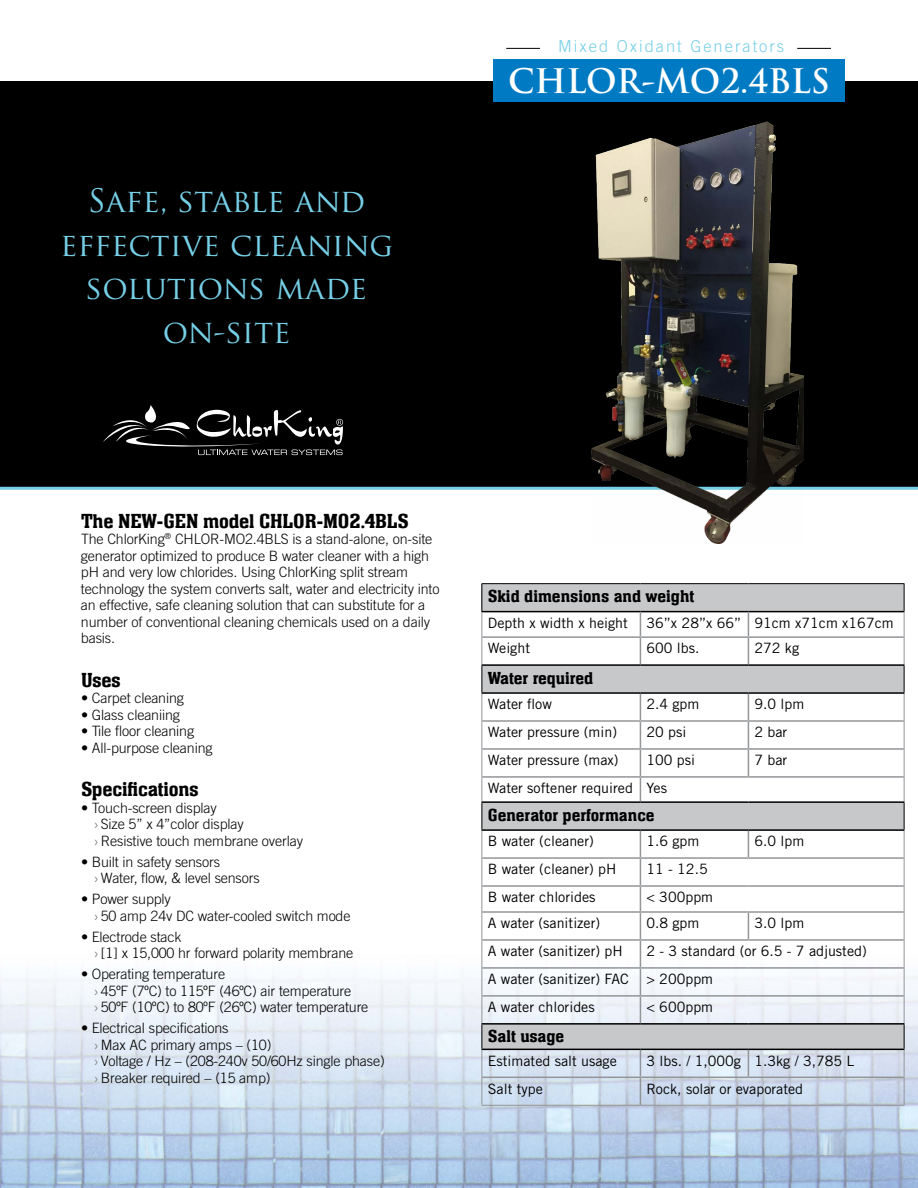
<style>
.page{position:relative;width:918px;height:1188px;background:#fff}
.page>*{position:absolute;margin:0;border:0;box-sizing:border-box;transform-origin:0 0}
.t1{font:700 33px "Trajan Pro";color:#fff}
.t2{font:31.5px/43.5px "Trajan Pro";color:#76cfe6;text-align:center}
.t3{font:500 21px "Neue Aachen Pro";letter-spacing:-.01em;color:#000}
.t4{font:500 18px "Neue Aachen Pro";color:#000}
.t5{font:300 16.5px "Trade Gothic LT Std";letter-spacing:.12em;color:#76cfe6}
.t6{font:300 14.25px/16.5px "Trade Gothic LT Std";letter-spacing:-.01em;color:#000}
.t7{font:14.25px/27.9px "Trade Gothic LT Std";color:#000}
.s1{font-family:"Myriad Pro";font-weight:400;color:#808285}
</style>
<div class="page">
<div style="left:0;top:81px;width:918px;height:407px;background:#000"></div>
<img style="left:0;top:831px;width:918px;height:357px">
<hr style="left:0;top:487px;width:918px;height:3px;background:#76cfe6">
<div style="left:482px;top:584px;width:422px;height:28px;background:#c7c8ca"></div>
<svg style="left:483px;top:666px;width:421px;height:383px"></svg>
<hr style="left:482px;top:583px;width:158px;height:1px;background:#000">
<hr style="left:640px;top:583px;width:108px;height:1px;background:#000">
<hr style="left:748px;top:583px;width:156px;height:1px;background:#000">
<hr style="left:482px;top:611px;width:158px;height:1px;background:#000">
<hr style="left:640px;top:611px;width:108px;height:1px;background:#000">
<hr style="left:748px;top:611px;width:156px;height:1px;background:#000">
<hr style="left:482px;top:636px;width:158px;height:2px;background:#939598">
<hr style="left:640px;top:636px;width:108px;height:2px;background:#939598">
<svg style="left:640px;top:612px;width:1px;height:52px"></svg>
<hr style="left:748px;top:636px;width:156px;height:2px;background:#939598">
<svg style="left:748px;top:612px;width:1px;height:52px"></svg>
<hr style="left:482px;top:720px;width:158px;height:2px;background:#939598">
<hr style="left:640px;top:720px;width:108px;height:2px;background:#939598">
<hr style="left:748px;top:720px;width:156px;height:2px;background:#939598">
<hr style="left:482px;top:748px;width:158px;height:2px;background:#939598">
<hr style="left:640px;top:748px;width:108px;height:2px;background:#939598">
<hr style="left:748px;top:748px;width:156px;height:2px;background:#939598">
<svg style="left:748px;top:694px;width:1px;height:82px"></svg>
<hr style="left:482px;top:776px;width:158px;height:2px;background:#939598">
<hr style="left:640px;top:776px;width:108px;height:2px;background:#939598">
<svg style="left:640px;top:694px;width:1px;height:107px"></svg>
<hr style="left:748px;top:776px;width:156px;height:2px;background:#939598">
<svg style="left:748px;top:831px;width:1px;height:26px"></svg>
<hr style="left:482px;top:857px;width:158px;height:2px;background:#939598">
<hr style="left:640px;top:857px;width:108px;height:2px;background:#939598">
<hr style="left:748px;top:857px;width:156px;height:2px;background:#939598">
<hr style="left:482px;top:885px;width:158px;height:2px;background:#939598">
<hr style="left:640px;top:885px;width:108px;height:2px;background:#939598">
<hr style="left:748px;top:885px;width:156px;height:2px;background:#939598">
<hr style="left:482px;top:911px;width:158px;height:2px;background:#939598">
<hr style="left:640px;top:911px;width:108px;height:2px;background:#939598">
<hr style="left:748px;top:911px;width:156px;height:2px;background:#939598">
<svg style="left:748px;top:913px;width:1px;height:26px"></svg>
<hr style="left:482px;top:939px;width:158px;height:2px;background:#939598">
<hr style="left:640px;top:939px;width:108px;height:2px;background:#939598">
<hr style="left:748px;top:939px;width:156px;height:2px;background:#939598">
<hr style="left:482px;top:967px;width:158px;height:2px;background:#939598">
<hr style="left:640px;top:967px;width:108px;height:2px;background:#939598">
<hr style="left:748px;top:967px;width:156px;height:2px;background:#939598">
<hr style="left:482px;top:995px;width:158px;height:2px;background:#939598">
<hr style="left:640px;top:995px;width:108px;height:2px;background:#939598">
<svg style="left:640px;top:831px;width:1px;height:192px"></svg>
<hr style="left:748px;top:995px;width:156px;height:2px;background:#939598">
<hr style="left:482px;top:1105px;width:158px;height:1px;background:#939598">
<hr style="left:640px;top:1105px;width:108px;height:1px;background:#939598">
<hr style="left:748px;top:1105px;width:156px;height:1px;background:#939598">
<svg style="left:748px;top:1050px;width:1px;height:27px"></svg>
<hr style="left:482px;top:1077px;width:158px;height:1px;background:#939598">
<hr style="left:640px;top:1077px;width:108px;height:1px;background:#939598">
<svg style="left:640px;top:1050px;width:1px;height:55px"></svg>
<hr style="left:748px;top:1077px;width:156px;height:1px;background:#939598">
<hr style="left:482px;top:664px;width:158px;height:2px;background:#000">
<hr style="left:640px;top:664px;width:108px;height:2px;background:#000">
<hr style="left:748px;top:664px;width:156px;height:2px;background:#000">
<hr style="left:482px;top:692px;width:158px;height:2px;background:#000">
<hr style="left:640px;top:692px;width:108px;height:2px;background:#000">
<hr style="left:748px;top:692px;width:156px;height:2px;background:#000">
<hr style="left:482px;top:801px;width:158px;height:2px;background:#000">
<hr style="left:640px;top:801px;width:108px;height:2px;background:#000">
<hr style="left:748px;top:801px;width:156px;height:2px;background:#000">
<hr style="left:482px;top:829px;width:158px;height:2px;background:#000">
<hr style="left:640px;top:829px;width:108px;height:2px;background:#000">
<hr style="left:748px;top:829px;width:156px;height:2px;background:#000">
<hr style="left:482px;top:1023px;width:158px;height:2px;background:#000">
<hr style="left:640px;top:1023px;width:108px;height:2px;background:#000">
<hr style="left:748px;top:1023px;width:156px;height:2px;background:#000">
<hr style="left:482px;top:1049px;width:158px;height:1px;background:#000">
<hr style="left:640px;top:1049px;width:108px;height:1px;background:#000">
<hr style="left:748px;top:1049px;width:156px;height:1px;background:#000">
<svg style="left:482px;top:584px;width:1px;height:521px"></svg>
<svg style="left:904px;top:584px;width:1px;height:521px"></svg>
<div style="left:494px;top:60px;width:351px;height:42px;background:#007bc3"></div>
<hr style="left:506px;top:48px;width:34px;height:1px;background:#000">
<hr style="left:797px;top:48px;width:34px;height:1px;background:#000">
<svg style="left:103px;top:405px;width:240px;height:50px"></svg>
<img style="left:592px;top:122px;width:212px;height:421px">
<h2 class="t2" style="left:60px;top:179px;width:335px">SAFE, STABLE AND<br>EFFECTIVE CLEANING<br>SOLUTIONS MADE<br>ON-SITE</h2>
<p class="t5" style="left:558px;top:37px;width:228px">Mixed Oxidant Generators</p>
<h1 class="t1" style="left:508px;top:61px;width:324px">CHLOR-MO2.4BLS</h1>
<h3 class="t3" style="left:81px;top:509px;width:330px">The NEW-GEN model CHLOR-MO2.4BLS</h3>
<p class="t6" style="left:81px;top:531px;width:360px">The ChlorKing<sup>®</sup> CHLOR-MO2.4BLS is a stand-alone, on-site generator optimized to produce B water cleaner with a high pH and very low chlorides. Using ChlorKing split stream technology the system converts salt, water and electricity into an effective, safe cleaning solution that can substitute for a number of conventional cleaning chemicals used on a daily basis.</p>
<h3 class="t3" style="left:81px;top:668px;width:41px">Uses</h3>
<p class="t6" style="left:81px;top:690px;width:105px">• Carpet cleaning</p>
<p class="t6" style="left:81px;top:706px;width:101px">• Glass cleaniing</p>
<p class="t6" style="left:81px;top:723px;width:115px">• Tile floor cleaning</p>
<p class="t6" style="left:81px;top:739px;width:133px">• All-purpose cleaning</p>
<h3 class="t3" style="left:81px;top:778px;width:119px">Specifications</h3>
<p class="t6" style="left:94px;top:799px;width:210px;text-indent:-13px">• Touch-screen display<br><span class="s1">›</span> Size 5” x 4”color display<br><span class="s1">›</span> Resistive touch membrane overlay</p>
<p class="t6" style="left:94px;top:853px;width:167px;text-indent:-13px">• Built in safety sensors<br><span class="s1">›</span> Water, flow, &amp; level sensors</p>
<p class="t6" style="left:94px;top:891px;width:258px;text-indent:-13px">• Power supply<br><span class="s1">›</span> 50 amp 24v DC water-cooled switch mode</p>
<p class="t6" style="left:94px;top:928px;width:260px;text-indent:-13px">• Electrode stack<br><span class="s1">›</span> [1] x 15,000 hr forward polarity membrane</p>
<p class="t6" style="left:94px;top:966px;width:275px;text-indent:-13px">• Operating temperature<br><span class="s1">›</span> 45ºF (7ºC) to 115ºF (46ºC) air temperature<br><span class="s1">›</span> 50ºF (10ºC) to 80ºF (26ºC) water temperature</p>
<p class="t6" style="left:94px;top:1020px;width:292px;text-indent:-13px">• Electrical specifications<br><span class="s1">›</span> Max AC primary amps – (10)<br><span class="s1">›</span> Voltage / Hz – (208-240v 50/60Hz single phase) <span class="s1">›</span> Breaker required – (15 amp)</p>
<p class="t4" style="left:488px;top:587px;width:208px">Skid dimensions and weight</p>
<p class="t7" style="left:488px;top:609px;width:142px">Depth x width x height</p>
<p class="t7" style="left:646px;top:609px;width:249px">36”x 28”x 66” 91cm x71cm x167cm</p>
<p class="t7" style="left:488px;top:634px;width:44px">Weight</p>
<p class="t7" style="left:646px;top:634px;width:55px">600 lbs.</p>
<p class="t7" style="left:754px;top:634px;width:46px">272 kg</p>
<p class="t4" style="left:488px;top:668px;width:107px">Water required</p>
<p class="t7" style="left:488px;top:690px;width:65px">Water flow</p>
<p class="t7" style="left:646px;top:690px;width:55px">2.4 gpm</p>
<p class="t7" style="left:754px;top:690px;width:51px">9.0 lpm</p>
<p class="t7" style="left:488px;top:718px;width:131px">Water pressure (min)</p>
<p class="t7" style="left:646px;top:718px;width:41px">20 psi</p>
<p class="t7" style="left:754px;top:718px;width:34px">2 bar</p>
<p class="t7" style="left:488px;top:746px;width:132px">Water pressure (max)</p>
<p class="t7" style="left:646px;top:746px;width:50px">100 psi</p>
<p class="t7" style="left:754px;top:746px;width:34px">7 bar</p>
<p class="t7" style="left:488px;top:774px;width:181px">Water softener required Yes</p>
<p class="t4" style="left:488px;top:805px;width:168px">Generator performance</p>
<p class="t7" style="left:488px;top:827px;width:108px">B water (cleaner)</p>
<p class="t7" style="left:646px;top:827px;width:55px">1.6 gpm</p>
<p class="t7" style="left:754px;top:827px;width:51px">6.0 lpm</p>
<p class="t7" style="left:488px;top:855px;width:130px">B water (cleaner) pH</p>
<p class="t7" style="left:646px;top:855px;width:63px">11 - 12.5</p>
<p class="t7" style="left:488px;top:883px;width:109px">B water chlorides</p>
<p class="t7" style="left:646px;top:883px;width:68px">&lt; 300ppm</p>
<p class="t7" style="left:488px;top:909px;width:114px">A water (sanitizer)</p>
<p class="t7" style="left:646px;top:909px;width:55px">0.8 gpm</p>
<p class="t7" style="left:754px;top:909px;width:51px">3.0 lpm</p>
<p class="t7" style="left:488px;top:937px;width:136px">A water (sanitizer) pH</p>
<p class="t7" style="left:488px;top:937px;width:380px;text-indent:159px">2 - 3 standard (or 6.5 - 7 adjusted)<br>A water (sanitizer) FAC &gt; 200ppm<br>A water chlorides</p>
<p class="t7" style="left:646px;top:993px;width:68px">&lt; 600ppm</p>
<p class="t4" style="left:488px;top:1027px;width:78px">Salt usage</p>
<p class="t7" style="left:488px;top:1046px;width:131px">Estimated salt usage</p>
<p class="t7" style="left:646px;top:1046px;width:210px">3 lbs. / 1,000g 1.3kg / 3,785 L</p>
<p class="t7" style="left:488px;top:1074px;width:57px">Salt type</p>
<p class="t7" style="left:646px;top:1074px;width:158px">Rock, solar or evaporated</p>
</div>
